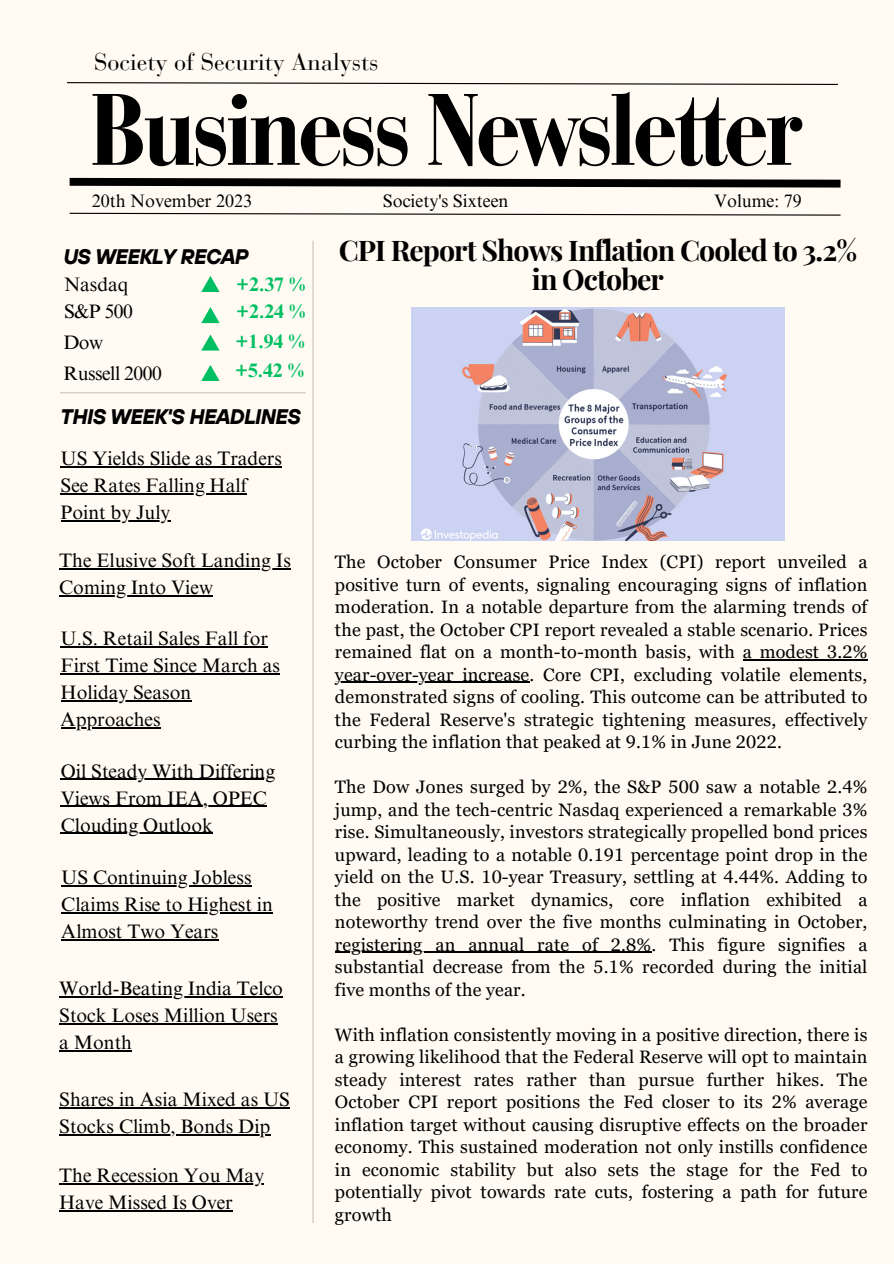
<style>
.page{position:relative;width:894px;height:1264px;background:#fff}
.page>*{position:absolute;margin:0;border:0;box-sizing:border-box;transform-origin:0 0}
.t1{font:700 condensed 100.5px "Bauer Bodoni Pro";letter-spacing:-.05em;color:#000}
.t2{font:700 28.5px/28.2px "Playfair Display";letter-spacing:-.035em;color:#000;text-align:center}
.t3{font:24px "Bauer Bodoni Pro";color:#000}
.t4{font:italic 700 21px "TT Hoves";letter-spacing:-.035em;color:#000}
.t5{font:19.5px/27px "Times NRMT Pro";color:#000}
.t6{font:700 19.5px "Times NRMT Pro";color:#00bf63}
.t7{font:19.5px "Times NRMT Pro";letter-spacing:-.025em;color:#000}
.t8{font:18px/22.5px "Georgia Pro";letter-spacing:.01em;color:#000;text-align:justify}
.t9{font:18px "Times NRMT Pro";color:#000}
</style>
<div class="page">
<div style="left:0;top:0;width:893px;height:1263px;background:#fffbf2"></div>
<svg style="left:69px;top:177px;width:772px;height:11px"></svg>
<svg style="left:69px;top:212px;width:772px;height:4px"></svg>
<svg style="left:66px;top:82px;width:772px;height:3px"></svg>
<hr style="left:312px;top:241px;width:1px;height:981px;background:#000">
<svg style="left:201px;top:276px;width:18px;height:16px"></svg>
<hr style="left:60px;top:392px;width:246px;height:1px;background:#000">
<img style="left:411px;top:307px;width:373px;height:233px">
<hr style="left:742px;top:659px;width:125px;height:1px;background:#000">
<hr style="left:335px;top:681px;width:194px;height:2px;background:#000">
<hr style="left:335px;top:951px;width:316px;height:2px;background:#000">
<hr style="left:61px;top:466px;width:221px;height:1px;background:#000">
<hr style="left:61px;top:493px;width:186px;height:1px;background:#000">
<hr style="left:61px;top:520px;width:109px;height:1px;background:#000">
<hr style="left:59px;top:568px;width:232px;height:1px;background:#000">
<hr style="left:59px;top:595px;width:154px;height:1px;background:#000">
<hr style="left:61px;top:646px;width:207px;height:1px;background:#000">
<hr style="left:61px;top:673px;width:219px;height:1px;background:#000">
<hr style="left:61px;top:700px;width:130px;height:1px;background:#000">
<hr style="left:61px;top:727px;width:100px;height:1px;background:#000">
<hr style="left:61px;top:778px;width:214px;height:2px;background:#000">
<hr style="left:61px;top:805px;width:206px;height:2px;background:#000">
<hr style="left:61px;top:832px;width:152px;height:2px;background:#000">
<hr style="left:61px;top:885px;width:190px;height:1px;background:#000">
<hr style="left:61px;top:912px;width:212px;height:1px;background:#000">
<hr style="left:61px;top:939px;width:157px;height:1px;background:#000">
<hr style="left:59px;top:996px;width:224px;height:1px;background:#000">
<hr style="left:59px;top:1023px;width:219px;height:1px;background:#000">
<hr style="left:59px;top:1050px;width:73px;height:1px;background:#000">
<hr style="left:59px;top:1106px;width:231px;height:2px;background:#000">
<hr style="left:59px;top:1133px;width:211px;height:2px;background:#000">
<hr style="left:59px;top:1182px;width:205px;height:2px;background:#000">
<hr style="left:59px;top:1209px;width:174px;height:2px;background:#000">
<svg style="left:201px;top:307px;width:18px;height:16px"></svg>
<svg style="left:201px;top:334px;width:18px;height:16px"></svg>
<svg style="left:201px;top:365px;width:18px;height:16px"></svg>
<p class="t3" style="left:94px;top:52px;width:285px">Society of Security Analysts</p>
<p class="t1" style="left:89px;top:91px;width:713px">Business Newsletter</p>
<p class="t9" style="left:92px;top:194px;width:162px">20th November 2023</p>
<p class="t9" style="left:382px;top:194px;width:127px">Society's Sixteen</p>
<p class="t9" style="left:714px;top:194px;width:89px">Volume: 79</p>
<p class="t2" style="left:338px;top:235px;width:519px">CPI Report Shows Inflation Cooled to 3.2% in October</p>
<p class="t4" style="left:63px;top:243px;width:187px">US WEEKLY RECAP</p>
<p class="t5" style="left:64px;top:273px;width:66px">Nasdaq</p>
<p class="t5" style="left:64px;top:301px;width:70px">S&amp;P 500</p>
<p class="t6" style="left:236px;top:277px;width:71px">+2.37 %</p>
<p class="t6" style="left:236px;top:304px;width:71px">+2.24 %</p>
<p class="t5" style="left:63px;top:332px;width:41px">Dow</p>
<p class="t7" style="left:63px;top:366px;width:100px">Russell 2000</p>
<p class="t6" style="left:235px;top:334px;width:71px">+1.94 %</p>
<p class="t6" style="left:235px;top:363px;width:71px">+5.42 %</p>
<p class="t4" style="left:61px;top:403px;width:242px">THIS WEEK'S HEADLINES</p>
<p class="t5" style="left:61px;top:447px;width:223px">US Yields Slide as Traders<br>See Rates Falling Half<br>Point by July</p>
<p class="t5" style="left:59px;top:549px;width:233px">The Elusive Soft Landing Is<br>Coming Into View</p>
<p class="t5" style="left:61px;top:627px;width:221px">U.S. Retail Sales Fall for<br>First Time Since March as<br>Holiday Season<br>Approaches</p>
<p class="t5" style="left:61px;top:760px;width:216px">Oil Steady With Differing<br>Views From IEA, OPEC<br>Clouding Outlook</p>
<p class="t5" style="left:61px;top:866px;width:213px">US Continuing Jobless<br>Claims Rise to Highest in<br>Almost Two Years</p>
<p class="t5" style="left:59px;top:977px;width:225px">World-Beating India Telco<br>Stock Loses Million Users a Month</p>
<p class="t5" style="left:59px;top:1088px;width:232px">Shares in Asia Mixed as US<br>Stocks Climb, Bonds Dip</p>
<p class="t5" style="left:59px;top:1164px;width:206px">The Recession You May<br>Have Missed Is Over</p>
<p class="t8" style="left:335px;top:550px;width:534px">The October Consumer Price Index (CPI) report unveiled a positive turn of events, signaling encouraging signs of inflation moderation. In a notable departure from the alarming trends of the past, the October CPI report revealed a stable scenario. Prices remained flat on a month-to-month basis, with a modest 3.2% year-over-year increase. Core CPI, excluding volatile elements, demonstrated signs of cooling. This outcome can be attributed to the Federal Reserve's strategic tightening measures, effectively curbing the inflation that peaked at 9.1% in June 2022.</p>
<p class="t8" style="left:335px;top:775px;width:534px">The Dow Jones surged by 2%, the S&amp;P 500 saw a notable 2.4% jump, and the tech-centric Nasdaq experienced a remarkable 3% rise. Simultaneously, investors strategically propelled bond prices upward, leading to a notable 0.191 percentage point drop in the yield on the U.S. 10-year Treasury, settling at 4.44%. Adding to the positive market dynamics, core inflation exhibited a noteworthy trend over the five months culminating in October, registering an annual rate of 2.8%. This figure signifies a substantial decrease from the 5.1% recorded during the initial five months of the year.</p>
<p class="t8" style="left:335px;top:1023px;width:534px">With inflation consistently moving in a positive direction, there is a growing likelihood that the Federal Reserve will opt to maintain steady interest rates rather than pursue further hikes. The October CPI report positions the Fed closer to its 2% average inflation target without causing disruptive effects on the broader economy. This sustained moderation not only instills confidence in economic stability but also sets the stage for the Fed to potentially pivot towards rate cuts, fostering a path for future growth</p>
</div>
